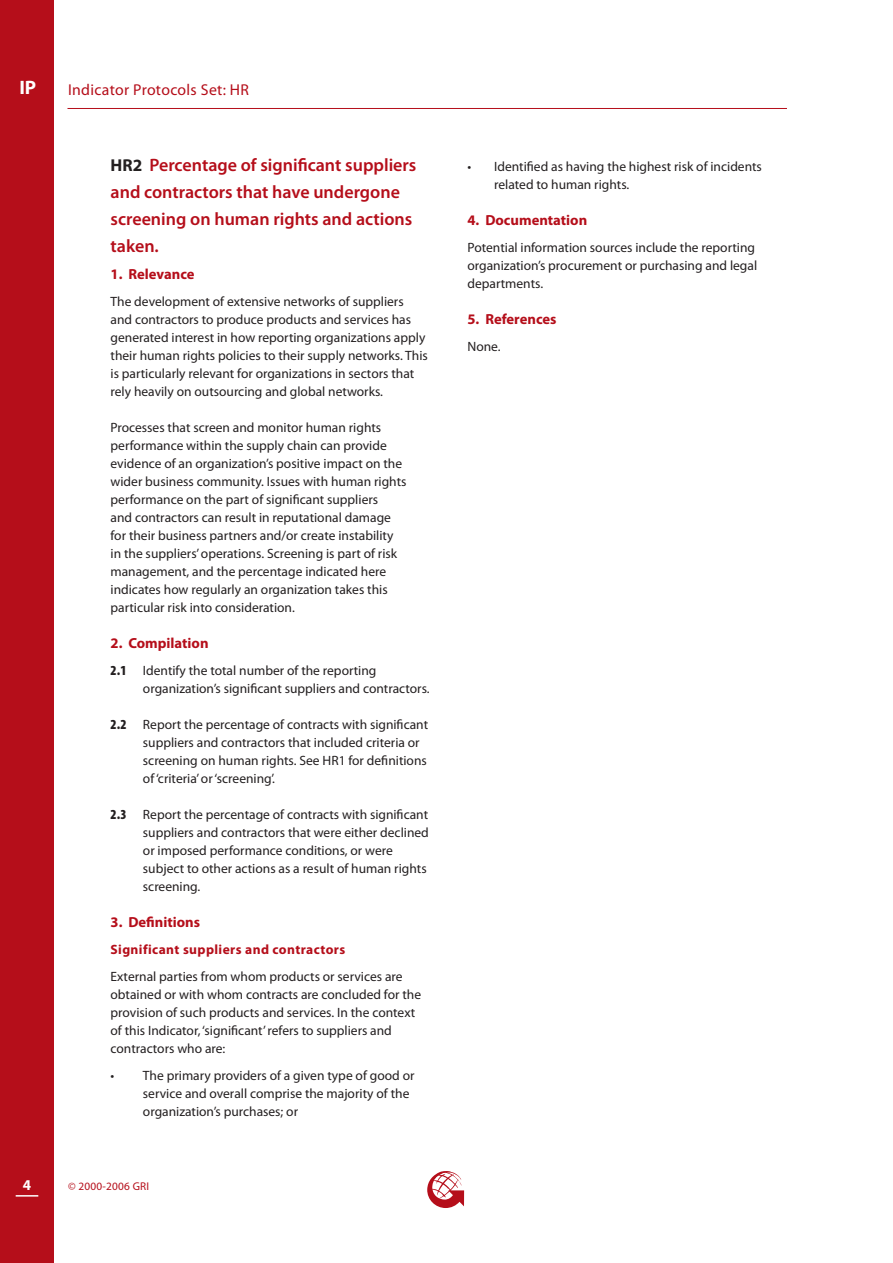
<style>
.page{position:relative;width:893px;height:1263px;background:#fff}
.page>*{position:absolute;margin:0;border:0;box-sizing:border-box;transform-origin:0 0}
.t1{font:700 19.5px "Myriad Pro";color:#fff}
.t2{font:600 18px/27px "Myriad Pro";color:#b50e1a}
.t3{font:15.75px "Myriad Pro";letter-spacing:.02em;color:#b50e1a}
.t4{font:700 15px "Myriad Pro";color:#fff}
.t5{font:700 14.7px "Myriad Pro";color:#b50e1a}
.body{font:13.5px/18px "Myriad Pro";color:#231f20}
.body___indent___level_1{font:13.5px/18px "Myriad Pro";color:#231f20}
.t6{font:700 13.5px "Myriad Pro";letter-spacing:.03em;color:#b50e1a}
.t7{font:11.25px "Myriad Pro";letter-spacing:.02em;color:#b50e1a}
.s1{font-weight:700;font-size:17.25px;color:#231f20}
.s2{font-weight:900;font-stretch:condensed;font-size:13.8px}
</style>
<div class="page">
<div style="left:0;top:0;width:54px;height:1263px;background:#b50e1a"></div>
<svg style="left:16px;top:1195px;width:22px;height:1px"></svg>
<svg style="left:427px;top:1171px;width:37px;height:37px"></svg>
<hr style="left:67px;top:108px;width:720px;height:1px;background:#b50e1a">
<h1 class="t1" style="left:19px;top:77px;width:18px">IP</h1>
<p class="t3" style="left:68px;top:81px;width:182px">Indicator Protocols Set: HR</p>
<p class="t4" style="left:23px;top:1176px;width:10px">4</p>
<h2 class="t2" style="left:111px;top:152px;width:307px"><span class="s1">HR2</span> Percentage of significant suppliers and contractors that have undergone screening on human rights and actions taken.</h2>
<h3 class="t5" style="left:111px;top:266px;width:85px">1. Relevance</h3>
<p class="body" style="left:111px;top:293px;width:319px">The development of extensive networks of suppliers and contractors to produce products and services has generated interest in how reporting organizations apply their human rights policies to their supply networks. This is particularly relevant for organizations in sectors that rely heavily on outsourcing and global networks.</p>
<p class="body" style="left:111px;top:419px;width:297px">Processes that screen and monitor human rights performance within the supply chain can provide evidence of an organization’s positive impact on the wider business community. Issues with human rights performance on the part of significant suppliers<br>and contractors can result in reputational damage for their business partners and/or create instability in the suppliers’ operations. Screening is part of risk management, and the percentage indicated here indicates how regularly an organization takes this particular risk into consideration.</p>
<h3 class="t5" style="left:111px;top:635px;width:100px">2. Compilation</h3>
<p class="body___indent___level_1" style="left:143px;top:662px;width:288px;text-indent:-32px"><span class="s2">2.1</span> Identify the total number of the reporting organization’s significant suppliers and contractors.</p>
<p class="body___indent___level_1" style="left:143px;top:716px;width:287px;text-indent:-32px"><span class="s2">2.2</span> Report the percentage of contracts with significant suppliers and contractors that included criteria or screening on human rights. See HR1 for definitions of ‘criteria’ or ‘screening’.</p>
<p class="body___indent___level_1" style="left:143px;top:806px;width:287px;text-indent:-32px"><span class="s2">2.3</span> Report the percentage of contracts with significant suppliers and contractors that were either declined or imposed performance conditions, or were subject to other actions as a result of human rights screening.</p>
<h3 class="t5" style="left:111px;top:914px;width:91px">3. Definitions</h3>
<h4 class="t6" style="left:111px;top:942px;width:236px">Significant suppliers and contractors</h4>
<h4 class="body" style="left:111px;top:968px;width:312px">External parties from whom products or services are obtained or with whom contracts are concluded for the provision of such products and services. In the context of this Indicator, ‘significant’ refers to suppliers and contractors who are:</h4>
<p class="body___indent___level_1" style="left:143px;top:1067px;width:273px;text-indent:-32px">• The primary providers of a given type of good or service and overall comprise the majority of the organization’s purchases; or</p>
<p class="t7" style="left:68px;top:1180px;width:83px">© 2000-2006 GRI</p>
<p class="body" style="left:494px;top:158px;width:269px;text-indent:-27px">• Identified as having the highest risk of incidents related to human rights.</p>
<h3 class="t5" style="left:467px;top:212px;width:121px">4. Documentation</h3>
<p class="body" style="left:467px;top:239px;width:291px">Potential information sources include the reporting organization’s procurement or purchasing and legal departments.</p>
<h3 class="t5" style="left:467px;top:311px;width:91px">5. References</h3>
<p class="body" style="left:467px;top:338px;width:35px">None.</p>
</div>
